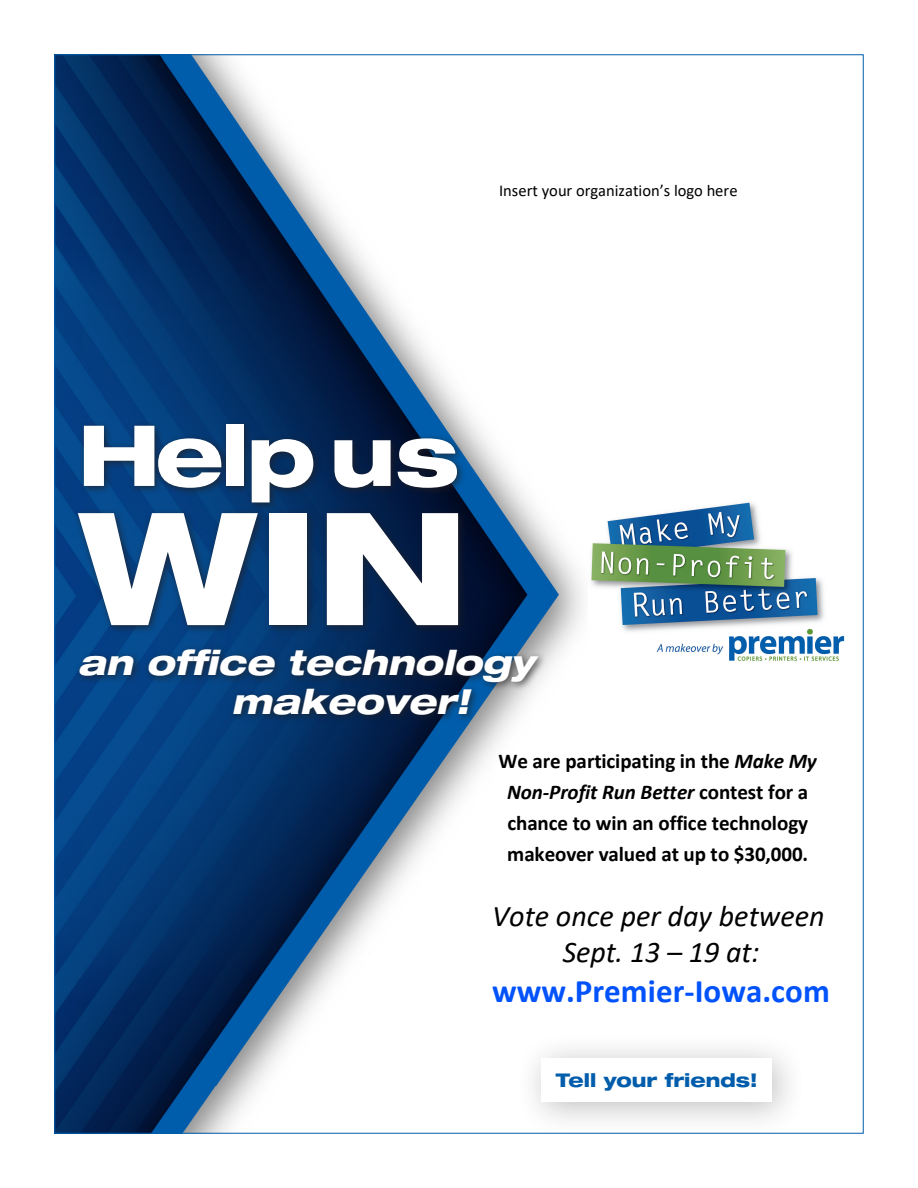
<style>
.page{position:relative;width:918px;height:1188px;background:#fff}
.page>*{position:absolute;margin:0;border:0;box-sizing:border-box;transform-origin:0 0}
.t1{font:800 expanded 156.75px "Helvetica Neue LT Std";color:#fff}
.t2{font:800 expanded 84.3px "Helvetica Neue LT Std";letter-spacing:-.03em;color:#fff}
.t3{font:italic 800 expanded 34.5px/39px "Helvetica Neue LT Std";color:#fff}
.t4{font:700 33px "Calibri";color:#0052fb}
.t5{font:italic 30px/36.6px "Calibri";color:#000;text-align:center}
.t6{font:700 21px/30.8px "Calibri";letter-spacing:-.005em;color:#000;text-align:center}
.t7{font:800 expanded 18.9px "Helvetica Neue LT Std";color:#015dab}
.t8{font:16.5px "Calibri";color:#000}
.s1{font-style:italic}
</style>
<div class="page">
<img style="left:56px;top:56px;width:527px;height:1076px">
<div style="left:73px;top:419px;width:474px;height:305px;background:#231f20;opacity:.75"></div>
<div style="left:515px;top:1033px;width:291px;height:104px;background:#231f20;opacity:.29"></div>
<div style="left:541px;top:1058px;width:230px;height:44px;background:#fff"></div>
<img style="left:591px;top:502px;width:254px;height:159px">
<p class="t8" style="left:499px;top:179px;width:240px">Insert your organization’s logo here</p>
<h2 class="t2" style="left:78px;top:402px;width:383px">Help us</h2>
<h1 class="t1" style="left:78px;top:469px;width:393px">WIN</h1>
<h3 class="t3" style="left:231px;top:643px;width:304px;text-indent:-154px">an office technology makeover!</h3>
<p class="t6" style="left:498px;top:746px;width:320px">We are participating in the <span class="s1">Make My Non-Profit Run Better</span> contest for a chance to win an office technology makeover valued at up to $30,000.</p>
<h3 class="t5" style="left:492px;top:896px;width:334px">Vote once per day between<br>Sept. 13 – 19 at:</h3>
<h3 class="t4" style="left:492px;top:968px;width:339px">www.Premier-Iowa.com</h3>
<p class="t7" style="left:556px;top:1068px;width:203px">Tell your friends!</p>
</div>
